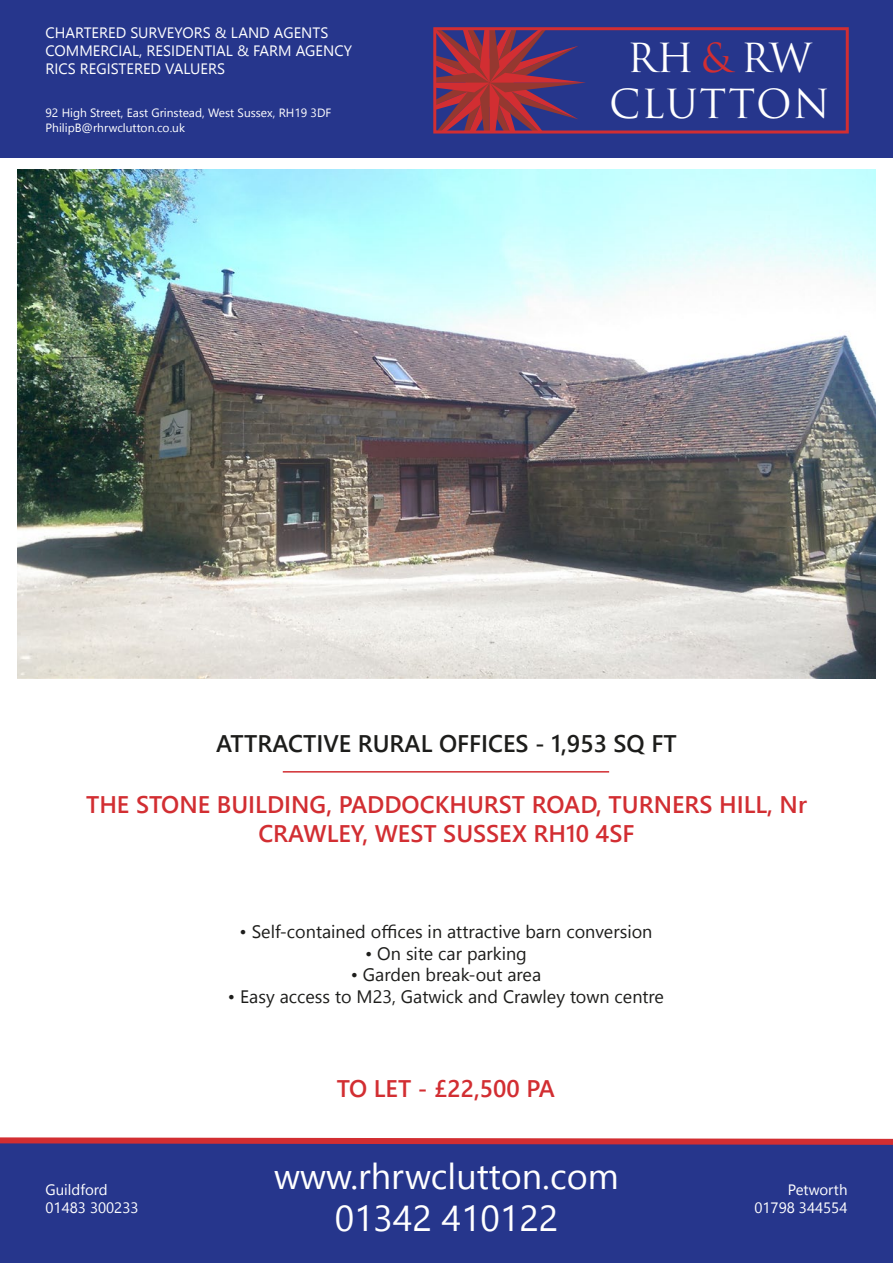
<style>
.page{position:relative;width:893px;height:1263px;background:#fff}
.page>*{position:absolute;margin:0;border:0;box-sizing:border-box;transform-origin:0 0}
.t1{font:39px "Trajan Pro 3";letter-spacing:.025em;color:#fff}
.t2{font:36px "Segoe UI";color:#fff}
.t3{font:600 24px/28.8px "Segoe UI";color:#d22e32;text-align:center}
.t4{font:600 24px "Segoe UI";color:#1d1d1b}
.t5{font:18px "Segoe UI";color:#1d1d1b}
.t6{font:15px "Segoe UI";color:#fff}
.t7{font:12px "Segoe UI";color:#fff}
.s1{color:#d22e32}
</style>
<div class="page">
<div style="left:0;top:0;width:893px;height:157px;background:#26368c"></div>
<div style="left:0;top:1142px;width:893px;height:121px;background:#26368c"></div>
<svg style="left:437px;top:31px;width:149px;height:99px"></svg>
<div style="left:433px;top:27px;width:416px;height:107px;border:3px solid #d22e32"></div>
<svg style="left:0;top:1137px;width:893px;height:8px;background:#c54c58"></svg>
<hr style="left:283px;top:771px;width:326px;height:1px;background:#d22e32">
<img style="left:17px;top:169px;width:859px;height:509px">
<p class="t6" style="left:45px;top:21px;width:284px">CHARTERED SURVEYORS &amp; LAND AGENTS</p>
<p class="t6" style="left:45px;top:39px;width:308px">COMMERCIAL, RESIDENTIAL &amp; FARM AGENCY</p>
<p class="t6" style="left:45px;top:57px;width:181px">RICS REGISTERED VALUERS</p>
<p class="t7" style="left:45px;top:103px;width:287px">92 High Street, East Grinstead, West Sussex, RH19 3DF</p>
<p class="t7" style="left:45px;top:118px;width:141px">PhilipB@rhrwclutton.co.uk</p>
<p class="t1" style="left:627px;top:31px;width:187px">RH <span class="s1">&amp;</span> RW</p>
<p class="t1" style="left:609px;top:78px;width:222px">CLUTTON</p>
<p class="t4" style="left:216px;top:724px;width:462px">ATTRACTIVE RURAL OFFICES - 1,953 SQ FT</p>
<p class="t3" style="left:86px;top:790px;width:722px">THE STONE BUILDING, PADDOCKHURST ROAD, TURNERS HILL, Nr<br>CRAWLEY, WEST SUSSEX RH10 4SF</p>
<p class="t5" style="left:239px;top:917px;width:414px">• Self-contained offices in attractive barn conversion</p>
<p class="t5" style="left:365px;top:939px;width:163px">• On site car parking</p>
<p class="t5" style="left:351px;top:960px;width:192px">• Garden break-out area</p>
<p class="t5" style="left:228px;top:982px;width:438px">• Easy access to M23, Gatwick and Crawley town centre</p>
<p class="t6" style="left:45px;top:1178px;width:64px">Guildford</p>
<p class="t6" style="left:45px;top:1196px;width:95px">01483 300233</p>
<p class="t3" style="left:337px;top:1074px;width:220px">TO LET - £22,500 PA</p>
<p class="t2" style="left:274px;top:1148px;width:346px">www.rhrwclutton.com</p>
<p class="t2" style="left:335px;top:1189px;width:225px">01342 410122</p>
<p class="t6" style="left:788px;top:1178px;width:61px">Petworth</p>
<p class="t6" style="left:754px;top:1196px;width:95px">01798 344554</p>
</div>
